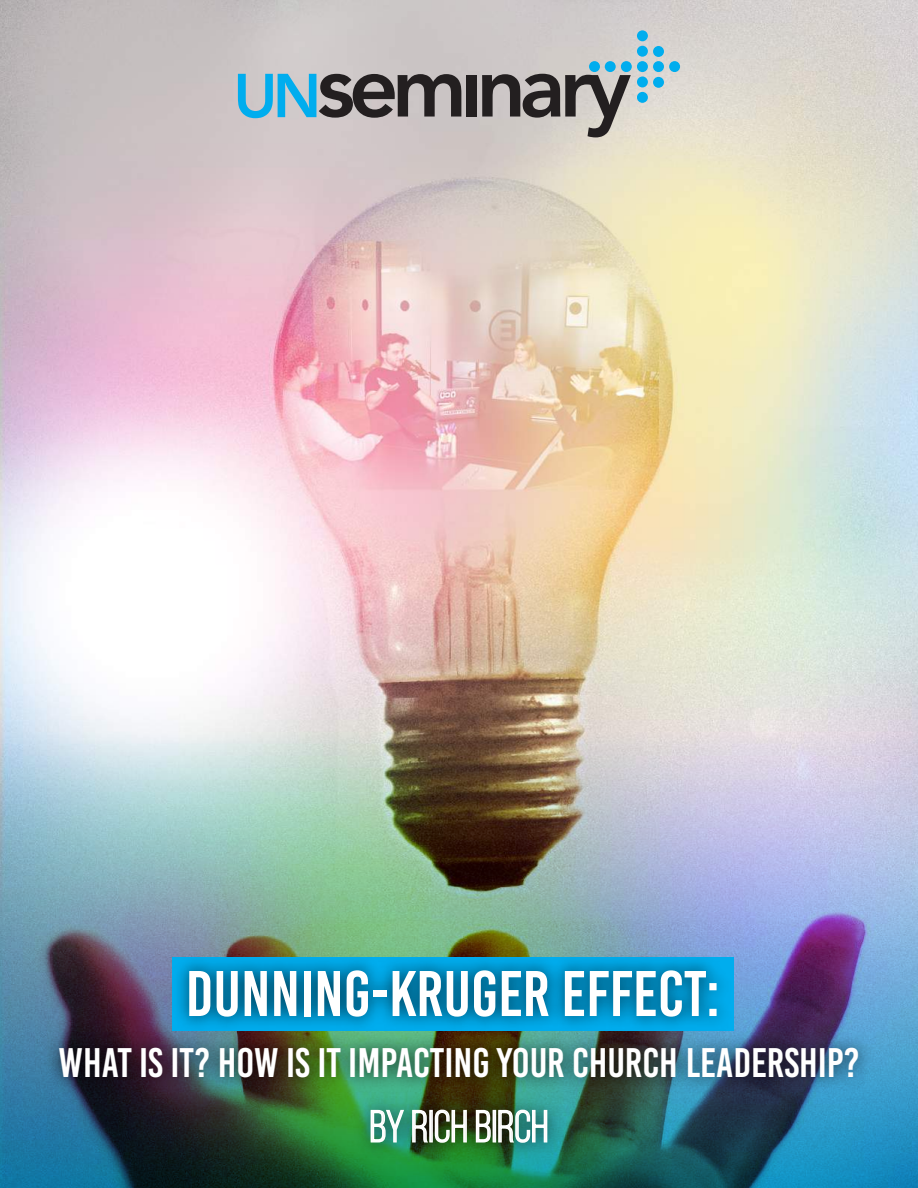
<style>
.page{position:relative;width:918px;height:1188px;background:#fff}
.page>*{position:absolute;margin:0;border:0;box-sizing:border-box;transform-origin:0 0}
.t1{font:64.35px "Bebas Kai";color:#fff}
.t2{font:44.4px "Bebas Neue";color:#fff}
.t3{font:41.25px "Bebas Kai";color:#fff}
</style>
<div class="page">
<img style="left:0;top:0;width:918px;height:730px">
<img style="left:0;top:730px;width:918px;height:458px">
<div style="left:589px;top:61px;width:11px;height:11px;background:#00adee;border-radius:50%"></div>
<div style="left:653px;top:61px;width:11px;height:11px;background:#00adee;border-radius:50%"></div>
<div style="left:621px;top:61px;width:11px;height:11px;background:#00adee;border-radius:50%"></div>
<div style="left:605px;top:61px;width:11px;height:11px;background:#00adee;border-radius:50%"></div>
<div style="left:669px;top:61px;width:11px;height:11px;background:#00adee;border-radius:50%"></div>
<div style="left:653px;top:77px;width:11px;height:11px;background:#00adee;border-radius:50%"></div>
<div style="left:653px;top:46px;width:11px;height:11px;background:#00adee;border-radius:50%"></div>
<div style="left:637px;top:61px;width:11px;height:11px;background:#00adee;border-radius:50%"></div>
<div style="left:637px;top:92px;width:11px;height:11px;background:#00adee;border-radius:50%"></div>
<div style="left:637px;top:77px;width:11px;height:10px;background:#00adee;border-radius:50%"></div>
<div style="left:637px;top:30px;width:11px;height:11px;background:#00adee;border-radius:50%"></div>
<div style="left:637px;top:46px;width:11px;height:11px;background:#00adee;border-radius:50%"></div>
<svg style="left:238px;top:74px;width:223px;height:44px;background:#6d8793"></svg>
<div style="left:466px;top:75px;width:11px;height:42px;background:#231f20"></div>
<svg style="left:482px;top:74px;width:149px;height:63px;background:#8e8986"></svg>
<img style="left:36px;top:939px;width:846px;height:234px">
<svg style="left:370px;top:1109px;width:35px;height:34px"></svg>
<svg style="left:411px;top:1109px;width:57px;height:35px;background:#74846a"></svg>
<svg style="left:475px;top:1109px;width:73px;height:35px"></svg>
<h1 class="t1" style="left:186px;top:959px;width:536px">DUNNING-KRUGER EFFECT:</h1>
<p class="t3" style="left:59px;top:1041px;width:802px">WHAT IS IT? HOW IS IT IMPACTING YOUR CHURCH LEADERSHIP?</p>
<p class="t2" style="left:370px;top:1103px;width:180px">BY RICH BIRCH</p>
</div>
